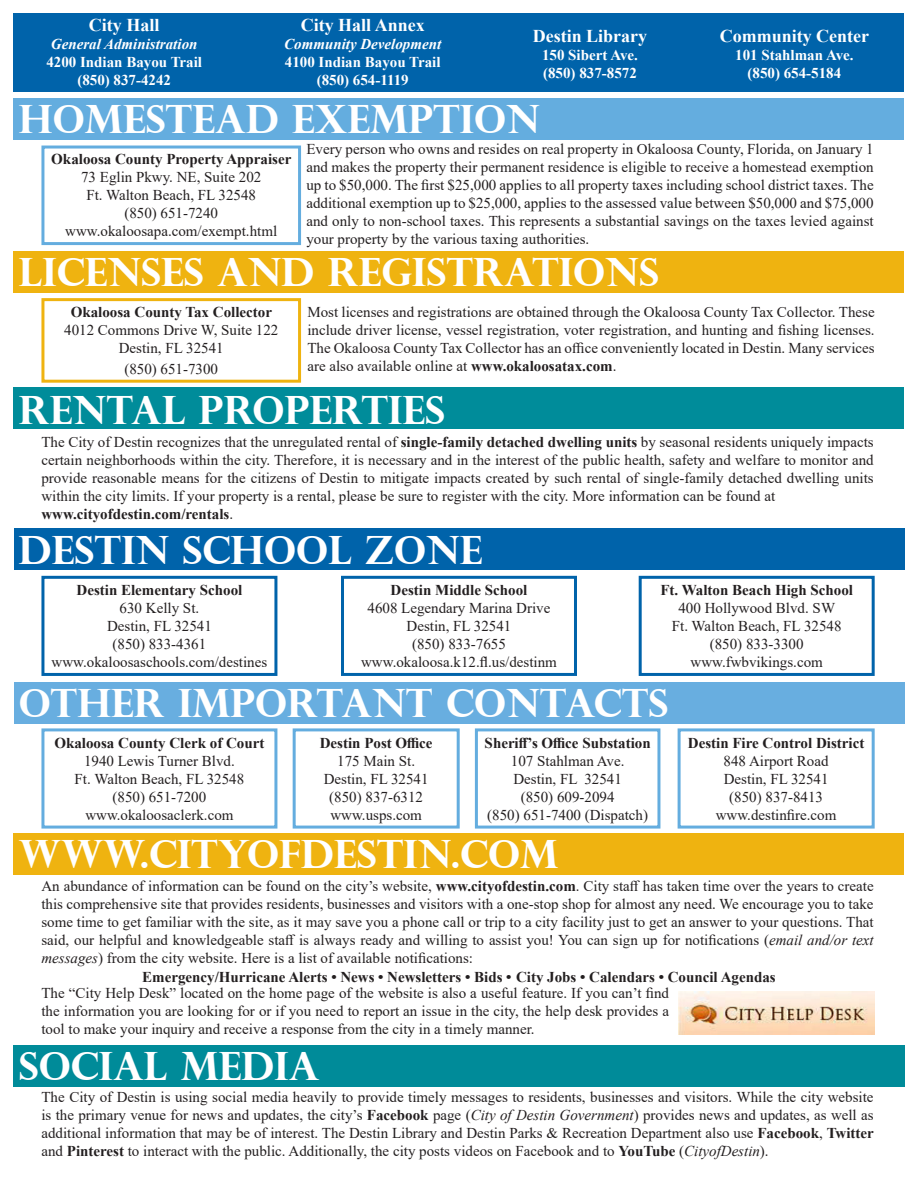
<style>
.page{position:relative;width:918px;height:1188px;background:#fff}
.page>*{position:absolute;margin:0;border:0;box-sizing:border-box;transform-origin:0 0}
.t1{font:700 39px "Perpetua Titling";color:#fff}
.t2{font:700 18px "Times New Roman";color:#fff}
.t3{font:15px/18px "Times New Roman";color:#231f20;text-align:justify}
.t4{font:700 15px "Times New Roman";color:#231f20}
.t5{font:700 15px "Times New Roman";color:#fff}
.t6{font:italic 700 15px "Times New Roman";color:#fff}
.s1{font-weight:700}
.s2{font-weight:400}
.s3{font-style:italic}
</style>
<div class="page">
<div style="left:14px;top:14px;width:890px;height:78px;background:#0063aa"></div>
<div style="left:14px;top:98px;width:890px;height:42px;background:#64addf"></div>
<div style="left:14px;top:251px;width:890px;height:42px;background:#efb310"></div>
<div style="left:41px;top:146px;width:260px;height:99px;border:3px solid #64addf"></div>
<div style="left:41px;top:298px;width:260px;height:85px;border:3px solid #efb310"></div>
<div style="left:14px;top:528px;width:891px;height:42px;background:#0063aa"></div>
<div style="left:14px;top:682px;width:891px;height:42px;background:#68aee0"></div>
<div style="left:41px;top:576px;width:236px;height:100px;border:3px solid #0063aa"></div>
<div style="left:341px;top:576px;width:236px;height:100px;border:3px solid #0063aa"></div>
<div style="left:639px;top:576px;width:236px;height:100px;border:3px solid #0063aa"></div>
<div style="left:41px;top:728px;width:236px;height:101px;border:3px solid #64addf"></div>
<div style="left:293px;top:728px;width:167px;height:101px;border:3px solid #64addf"></div>
<div style="left:475px;top:728px;width:185px;height:101px;border:3px solid #64addf"></div>
<div style="left:678px;top:728px;width:197px;height:101px;border:3px solid #64addf"></div>
<div style="left:13px;top:833px;width:891px;height:42px;background:#efb310"></div>
<img style="left:679px;top:992px;width:196px;height:43px">
<div style="left:13px;top:1045px;width:891px;height:42px;background:#008b99"></div>
<div style="left:14px;top:387px;width:890px;height:42px;background:#008c9a"></div>
<p class="t2" style="left:89px;top:12px;width:72px">City Hall</p>
<p class="t6" style="left:51px;top:33px;width:148px">General Administration</p>
<p class="t5" style="left:46px;top:51px;width:157px">4200 Indian Bayou Trail</p>
<p class="t5" style="left:77px;top:69px;width:95px">(850) 837-4242</p>
<p class="t2" style="left:301px;top:12px;width:126px">City Hall Annex</p>
<p class="t6" style="left:284px;top:33px;width:159px">Community Development</p>
<p class="t5" style="left:285px;top:51px;width:157px">4100 Indian Bayou Trail</p>
<p class="t5" style="left:317px;top:69px;width:94px">(850) 654-1119</p>
<p class="t2" style="left:533px;top:23px;width:116px">Destin Library</p>
<p class="t5" style="left:542px;top:44px;width:97px">150 Sibert Ave.</p>
<p class="t5" style="left:543px;top:62px;width:95px">(850) 837-8572</p>
<p class="t2" style="left:720px;top:23px;width:151px">Community Center</p>
<p class="t5" style="left:735px;top:44px;width:120px">101 Stahlman Ave.</p>
<p class="t5" style="left:748px;top:62px;width:95px">(850) 654-5184</p>
<p class="t1" style="left:19px;top:94px;width:523px">HOMESTEAD EXEMPTION</p>
<p class="t3" style="left:306px;top:140px;width:569px">Every person who owns and resides on real property in Okaloosa County, Florida, on January 1 and makes the property their permanent residence is eligible to receive a homestead exemption up to $50,000. The first $25,000 applies to all property taxes including school district taxes. The additional exemption up to $25,000, applies to the assessed value between $50,000 and $75,000 and only to non-school taxes. This represents a substantial savings on the taxes levied against your property by the various taxing authorities.</p>
<p class="t1" style="left:19px;top:248px;width:641px">LICENSES AND REGISTRATIONS</p>
<p class="t4" style="left:51px;top:149px;width:242px">Okaloosa County Property Appraiser</p>
<p class="t3" style="left:81px;top:168px;width:182px">73 Eglin Pkwy. NE, Suite 202</p>
<p class="t3" style="left:86px;top:186px;width:171px">Ft. Walton Beach, FL 32548</p>
<p class="t3" style="left:124px;top:204px;width:95px">(850) 651-7240</p>
<p class="t3" style="left:65px;top:222px;width:213px">www.okaloosapa.com/exempt.html</p>
<p class="t4" style="left:71px;top:301px;width:203px">Okaloosa County Tax Collector</p>
<p class="t3" style="left:64px;top:320px;width:216px">4012 Commons Drive W, Suite 122</p>
<p class="t3" style="left:119px;top:338px;width:106px">Destin, FL 32541</p>
<p class="t3" style="left:124px;top:360px;width:95px">(850) 651-7300</p>
<p class="t3" style="left:307px;top:302px;width:569px">Most licenses and registrations are obtained through the Okaloosa County Tax Collector. These include driver license, vessel registration, voter registration, and hunting and fishing licenses.<br>The Okaloosa County Tax Collector has an office conveniently located in Destin. Many services are also available online at <span class="s1">www.okaloosatax.com</span>.</p>
<p class="t1" style="left:19px;top:386px;width:428px">RENTAL PROPERTIES</p>
<p class="t3" style="left:41px;top:433px;width:834px">The City of Destin recognizes that the unregulated rental of <span class="s1">single-family detached dwelling units</span> by seasonal residents uniquely impacts certain neighborhoods within the city. Therefore, it is necessary and in the interest of the public health, safety and welfare to monitor and provide reasonable means for the citizens of Destin to mitigate impacts created by such rental of single-family detached dwelling units within the city limits. If your property is a rental, please be sure to register with the city. More information can be found at</p>
<p class="t4" style="left:41px;top:503px;width:193px">www.cityofdestin.com/rentals<span class="s2">.</span></p>
<p class="t1" style="left:19px;top:526px;width:465px">DESTIN SCHOOL ZONE</p>
<p class="t4" style="left:77px;top:579px;width:167px">Destin Elementary School</p>
<p class="t3" style="left:120px;top:599px;width:81px">630 Kelly St.</p>
<p class="t3" style="left:107px;top:617px;width:106px">Destin, FL 32541</p>
<p class="t3" style="left:113px;top:635px;width:95px">(850) 833-4361</p>
<p class="t3" style="left:52px;top:653px;width:217px">www.okaloosaschools.com/destines</p>
<p class="t4" style="left:391px;top:579px;width:138px">Destin Middle School</p>
<p class="t3" style="left:368px;top:599px;width:184px">4608 Legendary Marina Drive</p>
<p class="t3" style="left:407px;top:617px;width:106px">Destin, FL 32541</p>
<p class="t3" style="left:412px;top:635px;width:95px">(850) 833-7655</p>
<p class="t3" style="left:361px;top:653px;width:197px">www.okaloosa.k12.fl.us/destinm</p>
<p class="t4" style="left:660px;top:579px;width:194px">Ft. Walton Beach High School</p>
<p class="t3" style="left:678px;top:599px;width:158px">400 Hollywood Blvd. SW</p>
<p class="t3" style="left:672px;top:617px;width:171px">Ft. Walton Beach, FL 32548</p>
<p class="t3" style="left:710px;top:635px;width:95px">(850) 833-3300</p>
<p class="t3" style="left:691px;top:653px;width:134px">www.fwbvikings.com</p>
<p class="t1" style="left:19px;top:679px;width:651px">OTHER IMPORTANT CONTACTS</p>
<p class="t4" style="left:54px;top:732px;width:212px">Okaloosa County Clerk of Court</p>
<p class="t3" style="left:84px;top:751px;width:152px">1940 Lewis Turner Blvd.</p>
<p class="t3" style="left:75px;top:769px;width:171px">Ft. Walton Beach, FL 32548</p>
<p class="t3" style="left:113px;top:787px;width:95px">(850) 651-7200</p>
<p class="t3" style="left:85px;top:805px;width:150px">www.okaloosaclerk.com</p>
<p class="t4" style="left:320px;top:732px;width:114px">Destin Post Office</p>
<p class="t3" style="left:337px;top:751px;width:79px">175 Main St.</p>
<p class="t3" style="left:324px;top:769px;width:106px">Destin, FL 32541</p>
<p class="t3" style="left:329px;top:787px;width:95px">(850) 837-6312</p>
<p class="t3" style="left:330px;top:805px;width:93px">www.usps.com</p>
<p class="t4" style="left:485px;top:732px;width:168px">Sheriff’s Office Substation</p>
<p class="t3" style="left:511px;top:751px;width:115px">107 Stahlman Ave.</p>
<p class="t3" style="left:513px;top:769px;width:110px">Destin, FL 32541</p>
<p class="t3" style="left:521px;top:787px;width:95px">(850) 609-2094</p>
<p class="t3" style="left:487px;top:805px;width:162px">(850) 651-7400 (Dispatch)</p>
<p class="t4" style="left:688px;top:732px;width:178px">Destin Fire Control District</p>
<p class="t3" style="left:724px;top:751px;width:106px">848 Airport Road</p>
<p class="t3" style="left:724px;top:769px;width:106px">Destin, FL 32541</p>
<p class="t3" style="left:729px;top:787px;width:95px">(850) 837-8413</p>
<p class="t3" style="left:716px;top:805px;width:122px">www.destinfire.com</p>
<p class="t1" style="left:19px;top:830px;width:541px">WWW.CITYOFDESTIN.COM</p>
<p class="t3" style="left:41px;top:877px;width:834px">An abundance of information can be found on the city’s website, <span class="s1">www.cityofdestin.com</span>. City staff has taken time over the years to create this comprehensive site that provides residents, businesses and visitors with a one-stop shop for almost any need. We encourage you to take some time to get familiar with the site, as it may save you a phone call or trip to a city facility just to get an answer to your questions. That said, our helpful and knowledgeable staff is always ready and willing to assist you! You can sign up for notifications (<span class="s3">email and/or text messages</span>) from the city website. Here is a list of available notifications:</p>
<p class="t4" style="left:142px;top:966px;width:635px">Emergency/Hurricane Alerts • News • Newsletters • Bids • City Jobs • Calendars • Council Agendas</p>
<p class="t3" style="left:41px;top:983px;width:629px">The “City Help Desk” located on the home page of the website is also a useful feature. If you can’t find the information you are looking for or if you need to report an issue in the city, the help desk provides a tool to make your inquiry and receive a response from the city in a timely manner.</p>
<p class="t1" style="left:19px;top:1041px;width:302px">SOCIAL MEDIA</p>
<p class="t3" style="left:41px;top:1087px;width:834px">The City of Destin is using social media heavily to provide timely messages to residents, businesses and visitors. While the city website is the primary venue for news and updates, the city’s <span class="s1">Facebook</span> page (<span class="s3">City of Destin Government</span>) provides news and updates, as well as additional information that may be of interest. The Destin Library and Destin Parks &amp; Recreation Department also use <span class="s1">Facebook</span>, <span class="s1">Twitter </span>and <span class="s1">Pinterest</span> to interact with the public. Additionally, the city posts videos on Facebook and to <span class="s1">YouTube</span> (<span class="s3">CityofDestin</span>).</p>
</div>
